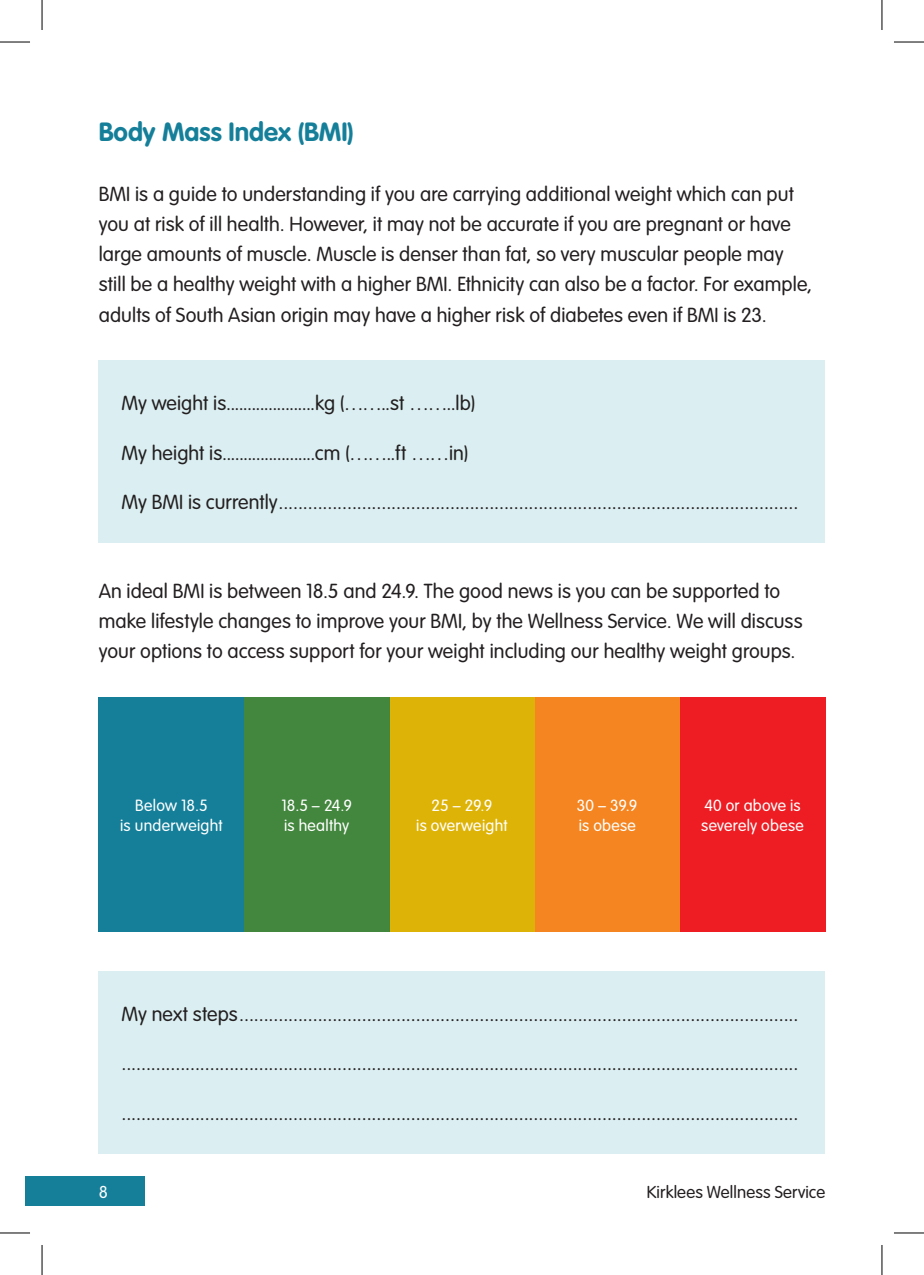
<style>
.page{position:relative;width:924px;height:1275px;background:#fff}
.page>*{position:absolute;margin:0;border:0;box-sizing:border-box;transform-origin:0 0}
.t1{font:700 26px "VAG Rounded Std";letter-spacing:-.005em;color:#157f9a}
.t2{font:300 20px/30px "VAG Rounded Std";letter-spacing:.005em;color:#231f20}
.t3{font:300 17px "VAG Rounded Std";letter-spacing:.01em;color:#231f20}
.t4{font:300 17px "VAG Rounded Std";color:#fff}
.t5{font:300 16px/20px "VAG Rounded Std";letter-spacing:.015em;color:#fff}
</style>
<div class="page">
<div style="left:25px;top:1176px;width:119px;height:30px;background:#157f9a"></div>
<div style="left:99px;top:971px;width:725px;height:66px;background:#dbeef1"></div>
<div style="left:99px;top:1037px;width:725px;height:50px;background:#dbeef1"></div>
<div style="left:99px;top:1087px;width:725px;height:66px;background:#dbeef1"></div>
<div style="left:99px;top:361px;width:725px;height:66px;background:#dbeef1"></div>
<div style="left:99px;top:427px;width:725px;height:49px;background:#dbeef1"></div>
<div style="left:99px;top:476px;width:725px;height:67px;background:#dbeef1"></div>
<div style="left:679px;top:697px;width:145px;height:234px;background:#ee1d23"></div>
<div style="left:534px;top:697px;width:145px;height:234px;background:#f58520"></div>
<div style="left:389px;top:697px;width:145px;height:234px;background:#deb308"></div>
<div style="left:244px;top:697px;width:145px;height:234px;background:#43863e"></div>
<div style="left:99px;top:697px;width:145px;height:234px;background:#157f9a"></div>
<hr style="left:0;top:42px;width:30px;height:1px;background:#000">
<hr style="left:893px;top:42px;width:30px;height:1px;background:#000">
<hr style="left:0;top:1232px;width:30px;height:1px;background:#000">
<hr style="left:893px;top:1232px;width:30px;height:1px;background:#000">
<hr style="left:42px;top:0;width:1px;height:30px;background:#000">
<hr style="left:42px;top:1245px;width:1px;height:30px;background:#000">
<hr style="left:881px;top:0;width:1px;height:30px;background:#000">
<hr style="left:881px;top:1245px;width:1px;height:30px;background:#000">
<h1 class="t1" style="left:99px;top:117px;width:256px">Body Mass Index (BMI)</h1>
<p class="t2" style="left:99px;top:180px;width:714px">BMI is a guide to understanding if you are carrying additional weight which can put you at risk of ill health. However, it may not be accurate if you are pregnant or have large amounts of muscle. Muscle is denser than fat, so very muscular people may still be a healthy weight with a higher BMI. Ethnicity can also be a factor. For example, adults of South Asian origin may have a higher risk of diabetes even if BMI is 23.</p>
<p class="t2" style="left:121px;top:389px;width:355px">My weight is.....................kg (……..st ……..lb)</p>
<p class="t2" style="left:121px;top:438px;width:348px">My height is......................cm (……..ft ……in)</p>
<p class="t2" style="left:121px;top:487px;width:678px">My BMI is currently..........................................................................................................</p>
<p class="t2" style="left:99px;top:576px;width:705px">An ideal BMI is between 18.5 and 24.9. The good news is you can be supported to make lifestyle changes to improve your BMI, by the Wellness Service. We will discuss your options to access support for your weight including our healthy weight groups.</p>
<p class="t5" style="left:120px;top:795px;width:104px;text-align:center">Below 18.5<br>is underweight</p>
<p class="t5" style="left:281px;top:795px;width:72px">18.5 – 24.9 is healthy</p>
<p class="t5" style="left:416px;top:795px;width:93px;text-align:center">25 – 29.9<br>is overweight</p>
<p class="t5" style="left:576px;top:795px;width:62px">30 – 39.9 is obese</p>
<p class="t5" style="left:701px;top:795px;width:104px">40 or above is severely obese</p>
<p class="t2" style="left:121px;top:999px;width:678px">My next steps..................................................................................................................</p>
<p class="t2" style="left:121px;top:1048px;width:678px">..........................................................................................................................................</p>
<p class="t2" style="left:121px;top:1098px;width:678px">..........................................................................................................................................</p>
<p class="t4" style="left:99px;top:1182px;width:11px">8</p>
<p class="t3" style="left:646px;top:1182px;width:180px">Kirklees Wellness Service</p>
</div>
